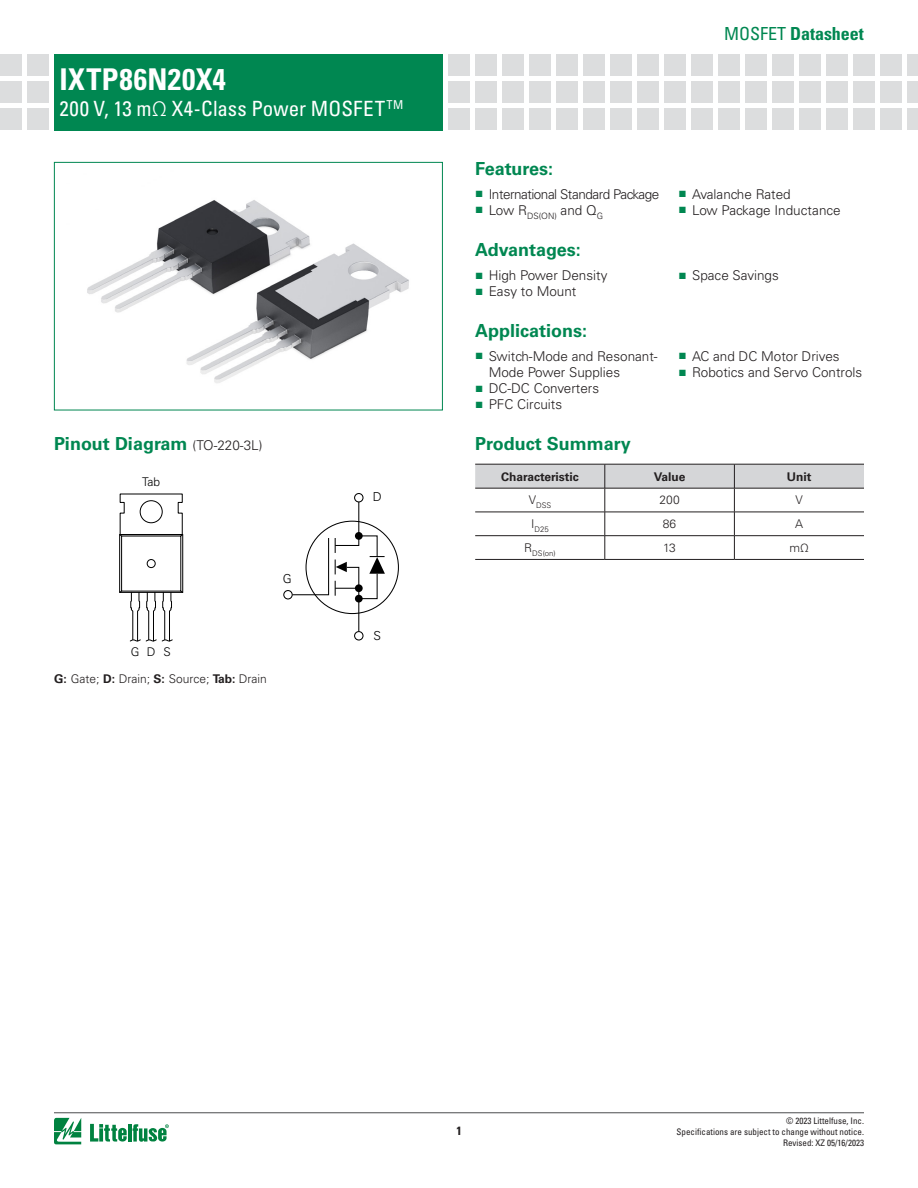
<style>
.page{position:relative;width:918px;height:1188px;background:#fff}
.page>*{position:absolute;margin:0;border:0;box-sizing:border-box;transform-origin:0 0}
.t1{font:700 condensed 30px "Univers LT Std";letter-spacing:.02em;color:#fff}
.t2{font:condensed 21px "Univers LT Std";letter-spacing:.005em;color:#fff}
.H1_-_Span_Columns{font:700 18px "Univers LT Std";color:#008751}
.t3{font:700 condensed 18px "Univers LT Std";color:#008751}
.t4{font:300 13.5px/16.2px "Univers LT Std";color:#231f20}
.t5{font:300 13.5px "Univers LT Std";letter-spacing:-.035em;color:#231f20}
.t6{font:300 12.3px "Univers LT Std";color:#000}
.Table_-_Body{font:300 12px "Univers LT Std";color:#231f20}
.Table_-_H1{font:700 12px "Univers LT Std";color:#231f20}
.t7{font:300 12px "Univers LT Std";color:#000}
.t8{font:700 condensed 12px "Univers LT Std";color:#231f20}
.t9{font:condensed 9px/10.6px "Univers LT Std";color:#231f20;text-align:right}
.Table_-_Body-2{font:300 7.8px "Univers LT Std";color:#231f20}
.s1{font-weight:300;font-stretch:normal}
.s2{font-weight:300;font-size:13.5px;color:#231f20}
.s3{font-weight:700}
.s4{font-weight:400}
.s5{font-family:"Arial";font-weight:400;color:#008751}
</style>
<div class="page">
<svg style="left:54px;top:1118px;width:27px;height:26px"></svg>
<hr style="left:128px;top:1124px;width:3px;height:18px;background:#008240">
<svg style="left:133px;top:1124px;width:36px;height:18px"></svg>
<svg style="left:90px;top:1124px;width:37px;height:18px"></svg>
<hr style="left:54px;top:1112px;width:810px;height:1px;background:#4b4c4d">
<div style="left:27px;top:54px;width:22px;height:22px;background:#dcddde"></div>
<div style="left:27px;top:82px;width:22px;height:21px;background:#dcddde"></div>
<div style="left:27px;top:109px;width:22px;height:21px;background:#dcddde"></div>
<div style="left:0;top:54px;width:22px;height:22px;background:#dcddde"></div>
<div style="left:0;top:82px;width:22px;height:21px;background:#dcddde"></div>
<div style="left:0;top:109px;width:22px;height:21px;background:#dcddde"></div>
<div style="left:502px;top:54px;width:22px;height:22px;background:#dcddde"></div>
<div style="left:502px;top:82px;width:22px;height:21px;background:#dcddde"></div>
<div style="left:502px;top:109px;width:22px;height:21px;background:#dcddde"></div>
<div style="left:475px;top:54px;width:22px;height:22px;background:#dcddde"></div>
<div style="left:475px;top:82px;width:22px;height:21px;background:#dcddde"></div>
<div style="left:475px;top:109px;width:22px;height:21px;background:#dcddde"></div>
<div style="left:556px;top:54px;width:22px;height:22px;background:#dcddde"></div>
<div style="left:556px;top:82px;width:22px;height:21px;background:#dcddde"></div>
<div style="left:556px;top:109px;width:22px;height:21px;background:#dcddde"></div>
<div style="left:529px;top:54px;width:22px;height:22px;background:#dcddde"></div>
<div style="left:529px;top:82px;width:22px;height:21px;background:#dcddde"></div>
<div style="left:529px;top:109px;width:22px;height:21px;background:#dcddde"></div>
<div style="left:610px;top:54px;width:22px;height:22px;background:#dcddde"></div>
<div style="left:610px;top:82px;width:22px;height:21px;background:#dcddde"></div>
<div style="left:610px;top:109px;width:22px;height:21px;background:#dcddde"></div>
<div style="left:583px;top:54px;width:22px;height:22px;background:#dcddde"></div>
<div style="left:448px;top:54px;width:22px;height:22px;background:#dcddde"></div>
<div style="left:583px;top:82px;width:22px;height:21px;background:#dcddde"></div>
<div style="left:448px;top:82px;width:22px;height:21px;background:#dcddde"></div>
<div style="left:583px;top:109px;width:22px;height:21px;background:#dcddde"></div>
<div style="left:448px;top:109px;width:22px;height:21px;background:#dcddde"></div>
<div style="left:664px;top:54px;width:22px;height:22px;background:#dcddde"></div>
<div style="left:664px;top:82px;width:22px;height:21px;background:#dcddde"></div>
<div style="left:664px;top:109px;width:22px;height:21px;background:#dcddde"></div>
<div style="left:637px;top:54px;width:22px;height:22px;background:#dcddde"></div>
<div style="left:637px;top:82px;width:22px;height:21px;background:#dcddde"></div>
<div style="left:637px;top:109px;width:22px;height:21px;background:#dcddde"></div>
<div style="left:718px;top:54px;width:22px;height:22px;background:#dcddde"></div>
<div style="left:718px;top:82px;width:22px;height:21px;background:#dcddde"></div>
<div style="left:718px;top:109px;width:22px;height:21px;background:#dcddde"></div>
<div style="left:691px;top:54px;width:22px;height:22px;background:#dcddde"></div>
<div style="left:691px;top:82px;width:22px;height:21px;background:#dcddde"></div>
<div style="left:691px;top:109px;width:22px;height:21px;background:#dcddde"></div>
<div style="left:772px;top:54px;width:22px;height:22px;background:#dcddde"></div>
<div style="left:772px;top:82px;width:22px;height:21px;background:#dcddde"></div>
<div style="left:772px;top:109px;width:22px;height:21px;background:#dcddde"></div>
<div style="left:745px;top:54px;width:22px;height:22px;background:#dcddde"></div>
<div style="left:745px;top:82px;width:22px;height:21px;background:#dcddde"></div>
<div style="left:745px;top:109px;width:22px;height:21px;background:#dcddde"></div>
<div style="left:826px;top:54px;width:22px;height:22px;background:#dcddde"></div>
<div style="left:826px;top:81px;width:22px;height:22px;background:#dcddde"></div>
<div style="left:826px;top:108px;width:22px;height:22px;background:#dcddde"></div>
<div style="left:799px;top:54px;width:22px;height:22px;background:#dcddde"></div>
<div style="left:799px;top:81px;width:22px;height:22px;background:#dcddde"></div>
<div style="left:799px;top:108px;width:22px;height:22px;background:#dcddde"></div>
<div style="left:880px;top:54px;width:22px;height:22px;background:#dcddde"></div>
<div style="left:880px;top:81px;width:22px;height:22px;background:#dcddde"></div>
<div style="left:880px;top:108px;width:22px;height:22px;background:#dcddde"></div>
<div style="left:853px;top:54px;width:22px;height:22px;background:#dcddde"></div>
<div style="left:853px;top:81px;width:22px;height:22px;background:#dcddde"></div>
<div style="left:853px;top:108px;width:22px;height:22px;background:#dcddde"></div>
<div style="left:907px;top:54px;width:11px;height:22px;background:#dcddde"></div>
<div style="left:907px;top:81px;width:11px;height:22px;background:#dcddde"></div>
<div style="left:907px;top:108px;width:11px;height:22px;background:#dcddde"></div>
<div style="left:54px;top:54px;width:389px;height:76px;background:#008751"></div>
<img style="left:87px;top:200px;width:322px;height:183px">
<div style="left:54px;top:162px;width:389px;height:248px;border:1px solid #008751"></div>
<div style="left:119px;top:534px;width:64px;height:59px;border:1px solid #000"></div>
<svg style="left:119px;top:493px;width:65px;height:44px"></svg>
<svg style="left:119px;top:590px;width:4px;height:3px"></svg>
<svg style="left:180px;top:590px;width:4px;height:3px"></svg>
<div style="left:140px;top:500px;width:23px;height:23px;border:1px solid #000;border-radius:50%"></div>
<div style="left:147px;top:559px;width:9px;height:9px;border:1px solid #000;border-radius:50%"></div>
<svg style="left:129px;top:592px;width:44px;height:50px"></svg>
<div style="left:354px;top:631px;width:10px;height:10px;border:1px solid #000;border-radius:50%"></div>
<div style="left:354px;top:493px;width:10px;height:9px;border:1px solid #000;border-radius:50%"></div>
<div style="left:283px;top:590px;width:10px;height:9px;border:1px solid #000;border-radius:50%"></div>
<svg style="left:291px;top:501px;width:94px;height:131px"></svg>
<div style="left:370px;top:489px;width:14px;height:14px;background:#fff"></div>
<div style="left:280px;top:572px;width:15px;height:14px;background:#fff"></div>
<div style="left:370px;top:629px;width:14px;height:14px;background:#fff"></div>
<hr style="left:475px;top:559px;width:130px;height:1px;background:#231f20">
<hr style="left:605px;top:559px;width:129px;height:1px;background:#231f20">
<hr style="left:734px;top:559px;width:130px;height:1px;background:#231f20">
<svg style="left:475px;top:464px;width:389px;height:95px"></svg>
<h1 class="t1" style="left:59px;top:61px;width:168px">IXTP86N20X4</h1>
<h2 class="t2" style="left:59px;top:95px;width:346px">200 V, 13 m<span class="s1">Ω</span> X4-Class Power MOSFET<sup>TM</sup></h2>
<p class="H1_-_Span_Columns" style="left:54px;top:434px;width:210px">Pinout Diagram <span class="s2">(TO-220-3L)</span></p>
<p class="t7" style="left:142px;top:475px;width:20px">Tab</p>
<p class="t6" style="left:283px;top:571px;width:10px">G</p>
<p class="t7" style="left:131px;top:644px;width:26px">G D</p>
<p class="t7" style="left:164px;top:644px;width:9px">S</p>
<p class="Table_-_Body" style="left:54px;top:671px;width:214px"><span class="s3">G:</span> Gate; <span class="s3">D:</span> Drain; <span class="s3">S:</span> Source; <span class="s3">Tab:</span> Drain</p>
<p class="t6" style="left:373px;top:489px;width:10px">D</p>
<p class="t6" style="left:373px;top:628px;width:9px">S</p>
<h3 class="t3" style="left:724px;top:23px;width:141px"><span class="s4">MOSFET</span> Datasheet</h3>
<p class="H1_-_Span_Columns" style="left:475px;top:158px;width:79px">Features:</p>
<p class="t5" style="left:475px;top:186px;width:186px"><span class="s5">■</span> International Standard Package</p>
<p class="t4" style="left:475px;top:202px;width:129px"><span class="s5">■</span> Low R<sub>DS(ON)</sub> and Q<sub>G</sub></p>
<p class="H1_-_Span_Columns" style="left:475px;top:240px;width:107px">Advantages:</p>
<p class="t4" style="left:475px;top:267px;width:134px"><span class="s5">■</span> High Power Density</p>
<p class="t4" style="left:475px;top:284px;width:103px"><span class="s5">■</span> Easy to Mount</p>
<p class="H1_-_Span_Columns" style="left:475px;top:320px;width:114px">Applications:</p>
<p class="t4" style="left:489px;top:348px;width:171px;text-indent:-14px"><span class="s5">■</span> Switch-Mode and Resonant-<br>Mode Power Supplies</p>
<p class="t4" style="left:475px;top:380px;width:125px"><span class="s5">■</span> DC-DC Converters</p>
<p class="t4" style="left:475px;top:397px;width:89px"><span class="s5">■</span> PFC Circuits</p>
<p class="t4" style="left:679px;top:186px;width:114px"><span class="s5">■</span> Avalanche Rated</p>
<p class="t4" style="left:679px;top:202px;width:164px"><span class="s5">■</span> Low Package Inductance</p>
<p class="t4" style="left:679px;top:267px;width:102px"><span class="s5">■</span> Space Savings</p>
<p class="t4" style="left:679px;top:348px;width:163px"><span class="s5">■</span> AC and DC Motor Drives</p>
<p class="t4" style="left:679px;top:364px;width:185px"><span class="s5">■</span> Robotics and Servo Controls</p>
<p class="H1_-_Span_Columns" style="left:475px;top:434px;width:157px">Product Summary</p>
<p class="Table_-_H1" style="left:501px;top:469px;width:79px">Characteristic</p>
<p class="Table_-_H1" style="left:654px;top:469px;width:33px">Value</p>
<p class="Table_-_H1" style="left:787px;top:469px;width:26px">Unit</p>
<p class="Table_-_Body-2" style="left:529px;top:501px;width:24px"><sup>V</sup>DSS</p>
<p class="Table_-_Body" style="left:659px;top:493px;width:22px">200</p>
<p class="Table_-_Body" style="left:796px;top:493px;width:9px">V</p>
<p class="Table_-_Body-2" style="left:531px;top:524px;width:19px"><sup>I</sup>D25</p>
<p class="Table_-_Body" style="left:663px;top:517px;width:15px">86</p>
<p class="Table_-_Body" style="left:795px;top:517px;width:10px">A</p>
<p class="Table_-_Body-2" style="left:524px;top:548px;width:33px"><sup>R</sup>DS(on)</p>
<p class="Table_-_Body" style="left:663px;top:540px;width:14px">13</p>
<p class="Table_-_Body" style="left:790px;top:540px;width:21px">mΩ</p>
<p class="t8" style="left:456px;top:1124px;width:7px">1</p>
<p class="t9" style="left:677px;top:1116px;width:189px">© 2023 Littelfuse, Inc.<br>Specifications are subject to change without notice.<br>Revised: XZ 05/16/2023</p>
</div>
